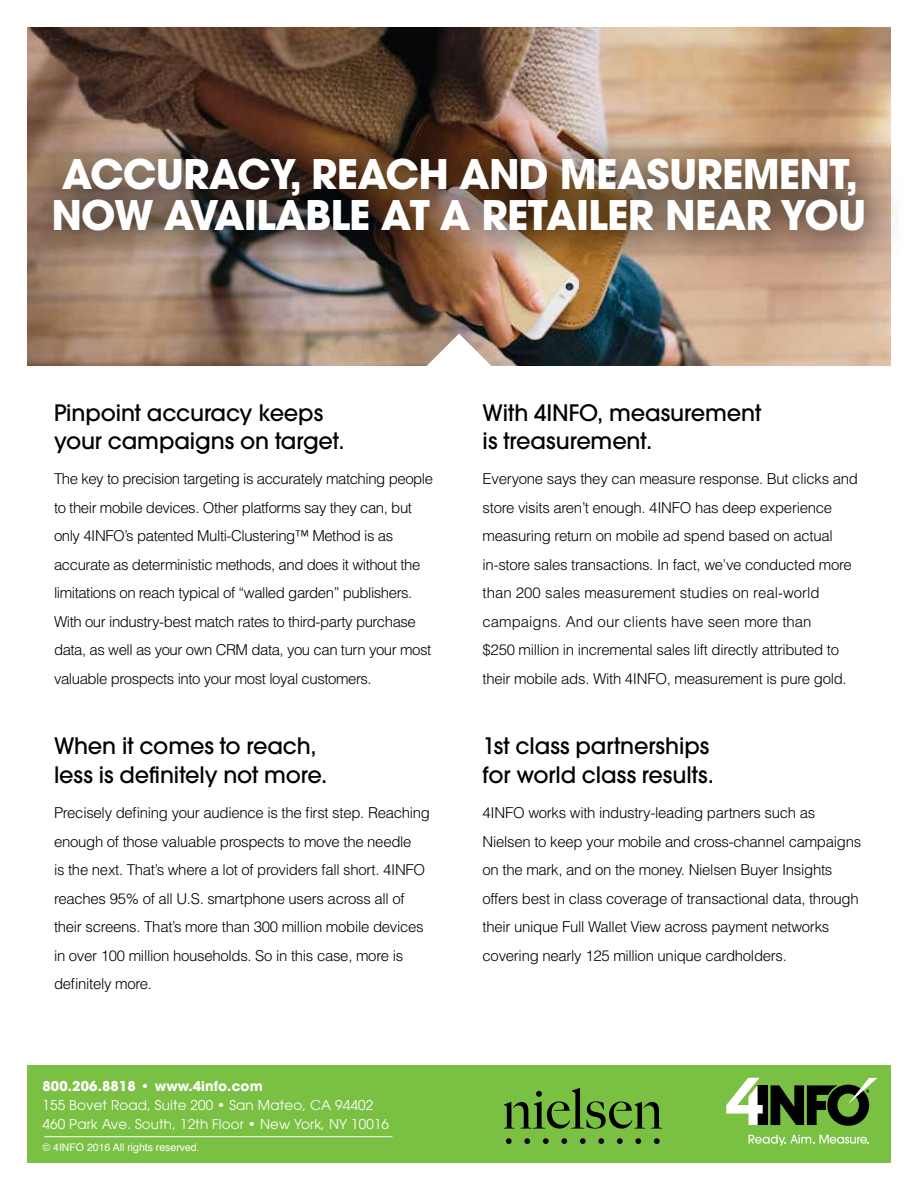
<style>
.page{position:relative;width:918px;height:1188px;background:#fff}
.page>*{position:absolute;margin:0;border:0;box-sizing:border-box;transform-origin:0 0}
.t1{font:700 40.5px/40.5px "Avant Garde";letter-spacing:-.02em;color:#fff}
.t2{font:500 22.5px/28.5px "Avant Garde";letter-spacing:-.005em;color:#000}
.t3{font:300 15px/28.5px "Helvetica";letter-spacing:-.02em;color:#000}
.t4{font:13.5px/19.5px "Avant Garde";letter-spacing:.01em;color:#fff}
.t5{font:700 13.5px "Avant Garde";letter-spacing:.01em;color:#fff}
.t6{font:10.5px "Helvetica";color:#fff}
</style>
<div class="page">
<div style="left:27px;top:1065px;width:864px;height:97px;background:#7ac143"></div>
<img style="left:27px;top:27px;width:864px;height:338px">
<hr style="left:44px;top:1136px;width:348px;height:1px;background:#fff">
<div style="left:758px;top:1085px;width:10px;height:40px;background:#000"></div>
<svg style="left:726px;top:1078px;width:37px;height:47px"></svg>
<svg style="left:771px;top:1078px;width:106px;height:48px"></svg>
<svg style="left:749px;top:1135px;width:120px;height:11px"></svg>
<svg style="left:427px;top:334px;width:64px;height:32px"></svg>
<img style="left:27px;top:126px;width:865px;height:146px">
<svg style="left:504px;top:1088px;width:158px;height:41px"></svg>
<svg style="left:506px;top:1138px;width:6px;height:6px"></svg>
<svg style="left:524px;top:1138px;width:6px;height:6px"></svg>
<svg style="left:543px;top:1138px;width:6px;height:6px"></svg>
<svg style="left:561px;top:1138px;width:6px;height:6px"></svg>
<svg style="left:580px;top:1138px;width:6px;height:6px"></svg>
<svg style="left:598px;top:1138px;width:6px;height:6px"></svg>
<svg style="left:617px;top:1138px;width:6px;height:6px"></svg>
<svg style="left:654px;top:1138px;width:6px;height:6px"></svg>
<svg style="left:635px;top:1138px;width:6px;height:6px"></svg>
<h1 class="t1" style="left:51px;top:154px;width:817px">ACCURACY, REACH AND MEASUREMENT,<br>NOW AVAILABLE AT A RETAILER NEAR YOU</h1>
<h2 class="t2" style="left:54px;top:398px;width:292px">Pinpoint accuracy keeps your campaigns on target.</h2>
<p class="t3" style="left:54px;top:465px;width:381px">The key to precision targeting is accurately matching people to their mobile devices. Other platforms say they can, but only 4INFO’s patented Multi-Clustering™ Method is as accurate as deterministic methods, and does it without the limitations on reach typical of “walled garden” publishers.<br>With our industry-best match rates to third-party purchase data, as well as your own CRM data, you can turn your most valuable prospects into your most loyal customers.</p>
<h2 class="t2" style="left:54px;top:732px;width:275px">When it comes to reach, less is definitely not more.</h2>
<p class="t3" style="left:54px;top:798px;width:378px">Precisely defining your audience is the first step. Reaching enough of those valuable prospects to move the needle<br>is the next. That’s where a lot of providers fall short. 4INFO reaches 95% of all U.S. smartphone users across all of their screens. That’s more than 300 million mobile devices in over 100 million households. So in this case, more is definitely more.</p>
<p class="t5" style="left:42px;top:1077px;width:222px">800.206.8818 • www.4info.com</p>
<p class="t4" style="left:42px;top:1095px;width:348px">155 Bovet Road, Suite 200 • San Mateo, CA 94402<br>460 Park Ave. South, 12th Floor • New York, NY 10016</p>
<p class="t6" style="left:43px;top:1139px;width:159px">© 4INFO 2016 All rights reserved.</p>
<h2 class="t2" style="left:483px;top:398px;width:280px">With 4INFO, measurement is treasurement.</h2>
<p class="t3" style="left:483px;top:465px;width:377px">Everyone says they can measure response. But clicks and store visits aren’t enough. 4INFO has deep experience measuring return on mobile ad spend based on actual in-store sales transactions. In fact, we’ve conducted more than 200 sales measurement studies on real-world campaigns. And our clients have seen more than<br>$250 million in incremental sales lift directly attributed to their mobile ads. With 4INFO, measurement is pure gold.</p>
<h2 class="t2" style="left:483px;top:732px;width:233px">1st class partnerships for world class results.</h2>
<p class="t3" style="left:483px;top:798px;width:380px">4INFO works with industry-leading partners such as Nielsen to keep your mobile and cross-channel campaigns on the mark, and on the money. Nielsen Buyer Insights offers best in class coverage of transactional data, through their unique Full Wallet View across payment networks covering nearly 125 million unique cardholders.</p>
</div>
